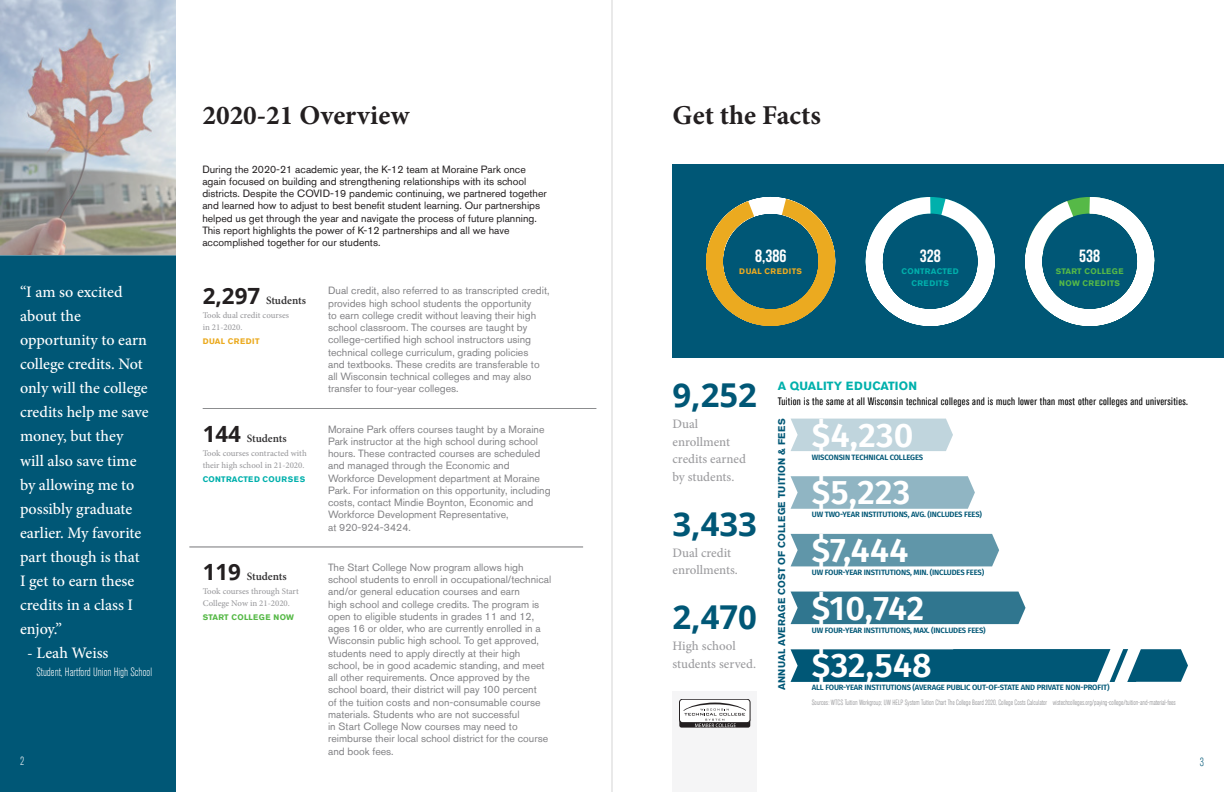
<style>
.page{position:relative;width:1224px;height:792px;background:#fff}
.page>*{position:absolute;margin:0;border:0;box-sizing:border-box;transform-origin:0 0}
.t1{font:600 34px "Fira Sans";letter-spacing:.01em;color:#fff}
.t2{font:700 32.9px "Open Sans";color:#005776}
.t3{font:700 27.3px "Minion Pro";color:#231f20}
.t4{font:700 22.3px "Open Sans";color:#231f20}
.t5{font:700 17.7px "Bebas Neue";color:#fff}
.t6{font:500 16px/24.1px "Minion Pro";color:#fff}
.t7{font:500 12.9px/17.6px "Minion Pro";color:#9c9c9f}
.t8{font:300 condensed 12px "Akzidenz Grotesk Std";color:#fff}
.t9{font:300 condensed 12px "Akzidenz Grotesk Std";color:#005776}
.t10{font:700 11.9px "Akzidenz Grotesk Std";letter-spacing:.015em;color:#00b0ac}
.t11{font:600 11.2px "Minion Pro";letter-spacing:-.005em;color:#333233}
.t12{font:condensed 10.8px "Akzidenz Grotesk Std";letter-spacing:.03em;color:#000}
.t13{font:10.5px/12.2px "Akzidenz Grotesk Std";color:#828285}
.t14{font:10.5px/12.2px "Akzidenz Grotesk Std";color:#231f20}
.t15{font:700 9.8px "Akzidenz Grotesk Std";letter-spacing:.015em;color:#005776}
.t16{font:500 8.8px/12px "Minion Pro";color:#9c9c9f}
.t17{font:700 8px/12px "Akzidenz Grotesk Std";letter-spacing:.035em;color:#56b947;text-align:center}
.t18{font:700 8px/12px "Akzidenz Grotesk Std";letter-spacing:.035em;color:#00b0ac;text-align:center}
.t19{font:700 8px "Akzidenz Grotesk Std";letter-spacing:.035em;color:#ebaa20}
.t20{font:700 8px "Akzidenz Grotesk Std";letter-spacing:.055em;color:#ebaa20}
.t21{font:600 7.7px "Fira Sans";letter-spacing:-.02em;color:#005776}
.t22{font:300 condensed 7.5px "Akzidenz Grotesk Std";color:#828285}
</style>
<div class="page">
<div style="left:0;top:255px;width:175px;height:537px;background:#005776"></div>
<svg style="left:0;top:0;width:175px;height:255px;background:#b2adb0"></svg>
<hr style="left:203px;top:409px;width:393px;height:1px;background:#757679">
<hr style="left:189px;top:547px;width:394px;height:1px;background:#757679">
<div style="left:672px;top:691px;width:85px;height:101px;background:#f5f5f6"></div>
<div style="left:791px;top:419px;width:162px;height:32px;background:#c0d5dd"></div>
<div style="left:791px;top:534px;width:208px;height:32px;background:#6096a9"></div>
<div style="left:672px;top:165px;width:552px;height:193px;background:#005776"></div>
<svg style="left:1025px;top:197px;width:130px;height:129px"></svg>
<svg style="left:706px;top:196px;width:288px;height:130px"></svg>
<div style="left:679px;top:718px;width:71px;height:10px;background:#231f20;border-radius:2px"></div>
<div style="left:679px;top:699px;width:71px;height:24px;background:#fff;border-radius:3px"></div>
<div style="left:679px;top:699px;width:71px;height:24px;border:1px solid #231f20;border-radius:3px"></div>
<svg style="left:683px;top:703px;width:63px;height:24px"></svg>
<svg style="left:791px;top:476px;width:184px;height:33px;background:#95b8c5"></svg>
<svg style="left:791px;top:592px;width:397px;height:90px"></svg>
<hr style="left:612px;top:0;width:1px;height:792px;background:#828285">
<h3 class="t3" style="left:202px;top:105px;width:209px">2020-21 Overview</h3>
<h3 class="t3" style="left:672px;top:105px;width:150px">Get the Facts</h3>
<p class="t14" style="left:202px;top:164px;width:346px">During the 2020-21 academic year, the K-12 team at Moraine Park once again focused on building and strengthening relationships with its school districts. Despite the COVID-19 pandemic continuing, we partnered together and learned how to adjust to best benefit student learning. Our partnerships helped us get through the year and navigate the process of future planning.<br>This report highlights the power of K-12 partnerships and all we have accomplished together for our students.</p>
<h3 class="t5" style="left:755px;top:249px;width:33px">8,386</h3>
<p class="t19" style="left:739px;top:268px;width:64px">DUAL CREDITS</p>
<h3 class="t5" style="left:920px;top:249px;width:23px">328</h3>
<p class="t18" style="left:902px;top:266px;width:59px">CONTRACTED<br>CREDITS</p>
<h3 class="t5" style="left:1079px;top:249px;width:23px">538</h3>
<p class="t17" style="left:1056px;top:266px;width:69px">START COLLEGE<br>NOW CREDITS</p>
<p class="t6" style="left:20px;top:281px;width:130px">“I am so excited about the opportunity to earn college credits. Not only will the college credits help me save money, but they will also save time by allowing me to possibly graduate earlier. My favorite part though is that<br>I get to earn these credits in a class I enjoy.”</p>
<h3 class="t6" style="left:27px;top:643px;width:83px">- Leah Weiss</h3>
<p class="t8" style="left:36px;top:668px;width:117px">Student, Hartford Union High School</p>
<p class="t13" style="left:328px;top:286px;width:223px">Dual credit, also referred to as transcripted credit, provides high school students the opportunity<br>to earn college credit without leaving their high school classroom. The courses are taught by college-certified high school instructors using technical college curriculum, grading policies<br>and textbooks. These credits are transferable to all Wisconsin technical colleges and may also transfer to four-year colleges.</p>
<p class="t13" style="left:328px;top:424px;width:224px">Moraine Park offers courses taught by a Moraine Park instructor at the high school during school hours. These contracted courses are scheduled and managed through the Economic and Workforce Development department at Moraine Park. For information on this opportunity, including costs, contact Mindie Boynton, Economic and Workforce Development Representative,<br>at 920-924-3424.</p>
<h3 class="t4" style="left:203px;top:287px;width:59px">2,297</h3>
<p class="t16" style="left:203px;top:310px;width:88px">Took dual credit courses in 21-2020.</p>
<p class="t11" style="left:266px;top:296px;width:42px">Students</p>
<p class="t20" style="left:203px;top:338px;width:58px">DUAL CREDIT</p>
<p class="t10" style="left:778px;top:381px;width:141px">A QUALITY EDUCATION</p>
<p class="t12" style="left:778px;top:397px;width:412px">Tuition is the same at all Wisconsin technical colleges and is much lower than most other colleges and universities.</p>
<p class="t15" style="left:778px;top:690px;width:273px;rotate:-90deg">ANNUAL AVERAGE COST OF COLLEGE TUITION &amp; FEES</p>
<h1 class="t1" style="left:812px;top:411px;width:103px">$4,230</h1>
<h2 class="t2" style="left:672px;top:383px;width:86px">9,252</h2>
<p class="t7" style="left:672px;top:416px;width:75px">Dual enrollment credits earned by students.</p>
<h2 class="t2" style="left:672px;top:512px;width:86px">3,433</h2>
<p class="t7" style="left:672px;top:545px;width:67px">Dual credit enrollments.</p>
<h2 class="t2" style="left:672px;top:605px;width:86px">2,470</h2>
<p class="t7" style="left:672px;top:639px;width:85px">High school students served.</p>
<h3 class="t4" style="left:203px;top:426px;width:40px">144</h3>
<p class="t16" style="left:203px;top:448px;width:106px">Took courses contracted with their high school in 21-2020.</p>
<p class="t11" style="left:247px;top:434px;width:42px">Students</p>
<p class="t21" style="left:812px;top:452px;width:113px">WISCONSIN TECHNICAL COLLEGES</p>
<h1 class="t1" style="left:812px;top:469px;width:100px">$5,223</h1>
<p class="t21" style="left:812px;top:509px;width:172px">UW TWO-YEAR INSTITUTIONS, AVG. (INCLUDES FEES)</p>
<p class="t18" style="left:203px;top:474px;width:104px">CONTRACTED COURSES</p>
<h1 class="t1" style="left:812px;top:526px;width:98px">$7,444</h1>
<p class="t21" style="left:812px;top:567px;width:174px">UW FOUR-YEAR INSTITUTIONS, MIN. (INCLUDES FEES)</p>
<h3 class="t4" style="left:203px;top:564px;width:40px">119</h3>
<p class="t13" style="left:328px;top:562px;width:225px">The Start College Now program allows high school students to enroll in occupational/technical and/or general education courses and earn<br>high school and college credits. The program is open to eligible students in grades 11 and 12, ages 16 or older, who are currently enrolled in a Wisconsin public high school. To get approved, students need to apply directly at their high school, be in good academic standing, and meet all other requirements. Once approved by the school board, their district will pay 100 percent<br>of the tuition costs and non-consumable course materials. Students who are not successful<br>in Start College Now courses may need to reimburse their local school district for the course and book fees.</p>
<p class="t11" style="left:247px;top:572px;width:42px">Students</p>
<p class="t16" style="left:203px;top:586px;width:98px">Took courses through Start<br>College Now in 21-2020.</p>
<h1 class="t1" style="left:812px;top:584px;width:114px">$10,742</h1>
<p class="t21" style="left:812px;top:625px;width:175px">UW FOUR-YEAR INSTITUTIONS, MAX. (INCLUDES FEES)</p>
<p class="t17" style="left:203px;top:612px;width:93px">START COLLEGE NOW</p>
<h1 class="t1" style="left:812px;top:642px;width:121px">$32,548</h1>
<p class="t22" style="left:812px;top:699px;width:366px">Sources: WTCS Tuition Workgroup; UW HELP System Tuition Chart The College Board 2020, College Costs Calculator wistechcolleges.org/paying-college/tuition-and-material-fees</p>
<p class="t21" style="left:812px;top:682px;width:299px">ALL FOUR-YEAR INSTITUTIONS (AVERAGE PUBLIC OUT-OF-STATE AND PRIVATE NON-PROFIT)</p>
<p class="t8" style="left:20px;top:756px;width:6px">2</p>
<p class="t9" style="left:1200px;top:757px;width:6px">3</p>
</div>
